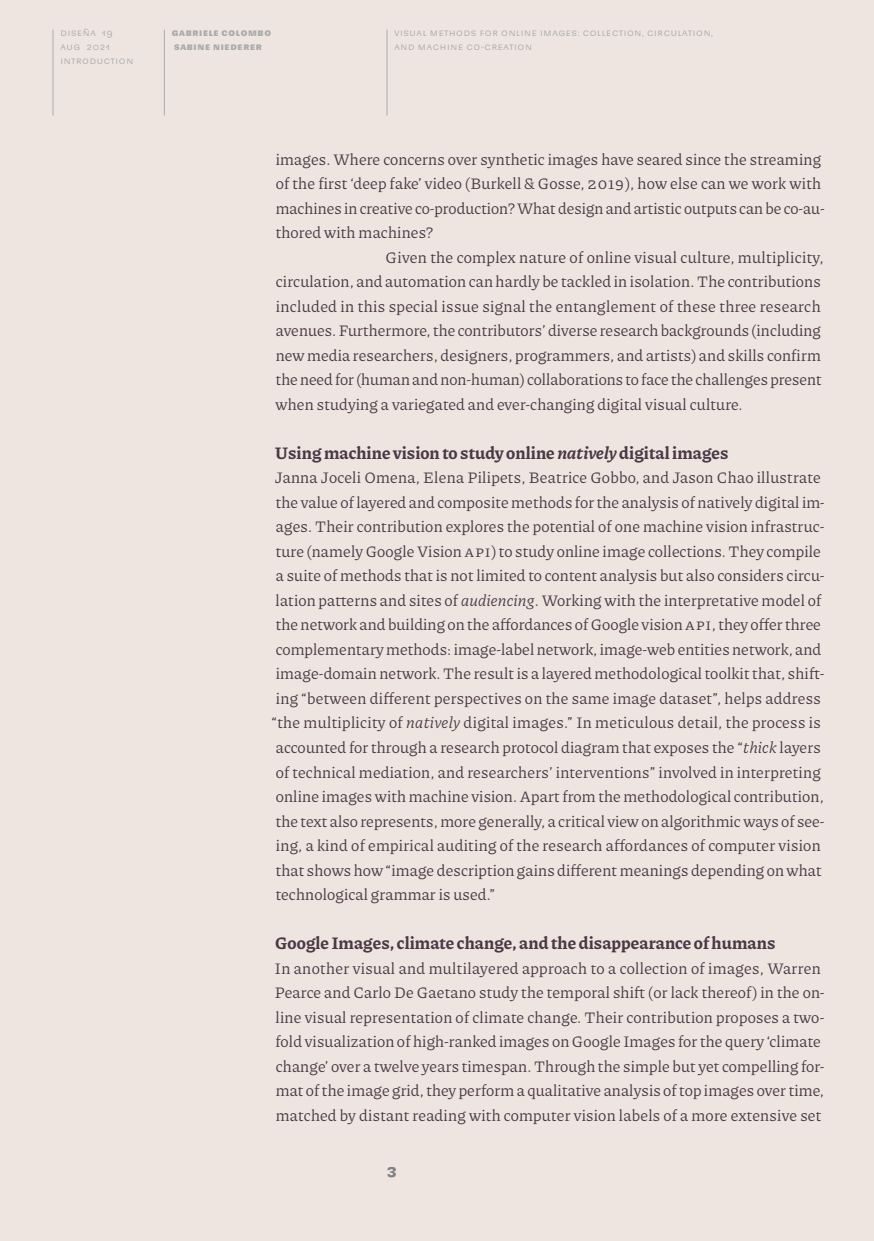
<style>
.page{position:relative;width:874px;height:1241px;background:#fff}
.page>*{position:absolute;margin:0;border:0;box-sizing:border-box;transform-origin:0 0}
.Subtitle_2{font:700 17.5px "Piazzolla";letter-spacing:.005em;color:#4b3844}
.Text_Normal{font:16.1px/24.5px "Piazzolla";letter-spacing:.01em;color:#4b3844}
.Text_Indent{font:16.1px/24.5px "Piazzolla";letter-spacing:.01em;color:#4b3844}
.t1{font:700 14px "Sudamerican Grotesk";color:#828282}
.t2{font:9.62px/14px "Sudamerican Grotesk";letter-spacing:.07em;color:#ababab}
.t3{font:700 9.62px/14px "Sudamerican Grotesk";letter-spacing:.07em;color:#ababab}
.s1{font-style:italic}
</style>
<div class="page">
<div style="left:0;top:0;width:873px;height:1240px;background:#eee5e1"></div>
<hr style="left:52px;top:30px;width:1px;height:85px;background:#ababab">
<hr style="left:164px;top:30px;width:1px;height:85px;background:#ababab">
<hr style="left:386px;top:30px;width:1px;height:85px;background:#ababab">
<p class="t2" style="left:60px;top:25px;width:74px">Diseña 19 aug 2021 introduction</p>
<p class="t3" style="left:172px;top:25px;width:101px">GABRIELE COLOMBO<br>SABINE NIEDERER</p>
<p class="t2" style="left:394px;top:25px;width:320px">Visual Methods for Online Images: Collection, Circulation, and Machine Co-Creation</p>
<p class="Text_Indent" style="left:275px;top:146px;width:550px">images. Where concerns over synthetic images have seared since the streaming of the first ‘deep fake’ video (Burkell &amp; Gosse, 2019), how else can we work with machines in creative co-production? What design and artistic outputs can be co-au&shy;thored with machines?</p>
<p class="Text_Indent" style="left:275px;top:244px;width:549px;text-indent:110px">Given the complex nature of online visual culture, multiplicity, circulation, and automation can hardly be tackled in isolation. The contributions included in this special issue signal the entanglement of these three research avenues. Furthermore, the contributors’ diverse research backgrounds (including new media researchers, designers, programmers, and artists) and skills confirm the need for (human and non-human) collaborations to face the challenges present when studying a variegated and ever-changing digital visual culture.</p>
<p class="Subtitle_2" style="left:275px;top:440px;width:454px">Using machine vision to study online <span class="s1">natively</span> digital images</p>
<p class="Text_Normal" style="left:271px;top:465px;width:554px">Janna Joceli Omena, Elena Pilipets, Beatrice Gobbo, and Jason Chao illustrate the value of layered and composite methods for the analysis of natively digital im&shy;ages. Their contribution explores the potential of one machine vision infrastruc&shy;ture (namely Google Vision API) to study online image collections. They compile a suite of methods that is not limited to content analysis but also considers circu&shy;lation patterns and sites of <span class="s1">audiencing</span>. Working with the interpretative model of the network and building on the affordances of Google vision API, they offer three complementary methods: image-label network, image-web entities network, and image-domain network. The result is a layered methodological toolkit that, shift&shy;ing “between different perspectives on the same image dataset”, helps address “the multiplicity of <span class="s1">natively</span> digital images.” In meticulous detail, the process is accounted for through a research protocol diagram that exposes the “<span class="s1">thick</span> layers of technical mediation, and researchers’ interventions” involved in interpreting online images with machine vision. Apart from the methodological contribution, the text also represents, more generally, a critical view on algorithmic ways of see&shy;ing, a kind of empirical auditing of the research affordances of computer vision that shows how “image description gains different meanings depending on what technological grammar is used.”</p>
<p class="Subtitle_2" style="left:275px;top:930px;width:501px">Google Images, climate change, and the disappearance of humans</p>
<p class="Text_Normal" style="left:275px;top:955px;width:551px">In another visual and multilayered approach to a collection of images, Warren Pearce and Carlo De Gaetano study the temporal shift (or lack thereof) in the on&shy;line visual representation of climate change. Their contribution proposes a two&shy;fold visualization of high-ranked images on Google Images for the query ‘climate change’ over a twelve years timespan. Through the simple but yet compelling for&shy;mat of the image grid, they perform a qualitative analysis of top images over time, matched by distant reading with computer vision labels of a more extensive set</p>
<p class="t1" style="left:386px;top:1158px;width:12px">3</p>
</div>
